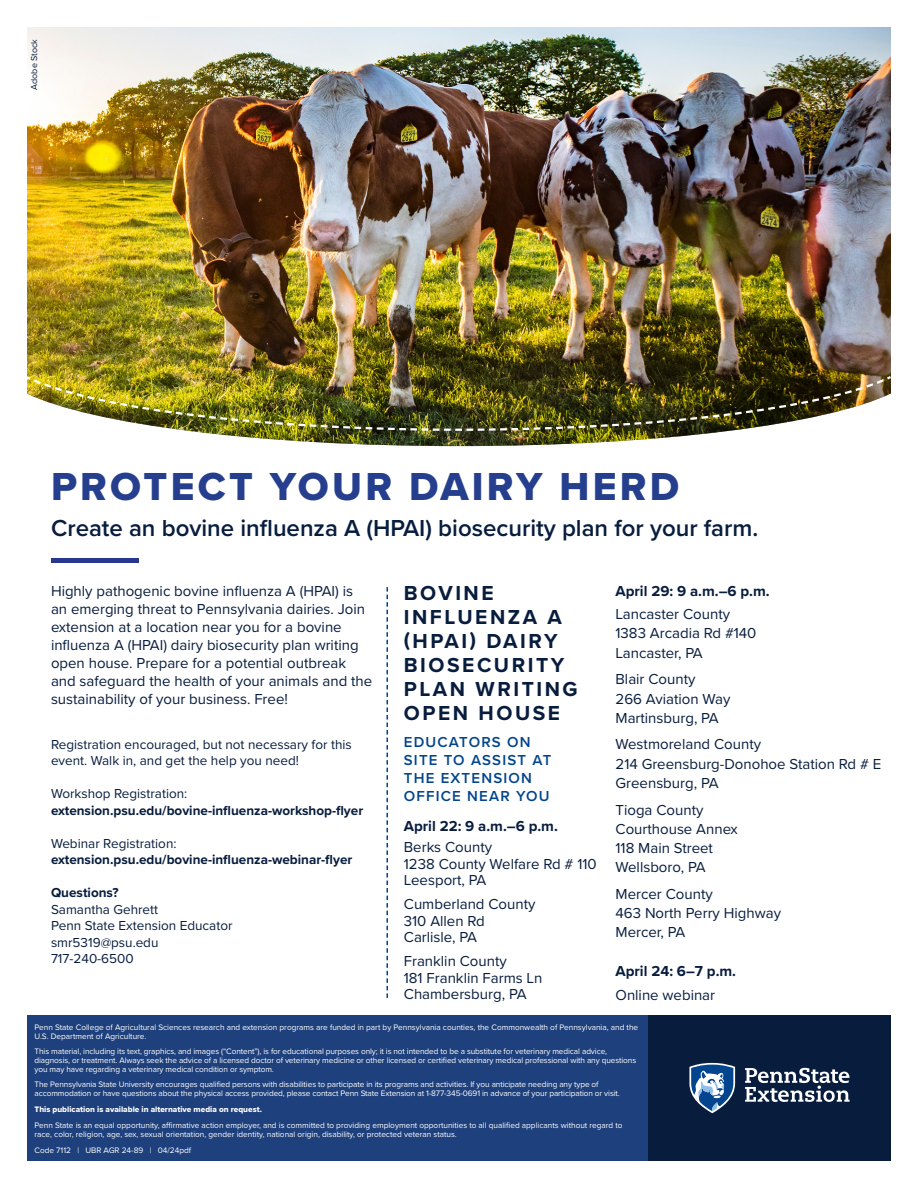
<style>
.page{position:relative;width:918px;height:1188px;background:#fff}
.page>*{position:absolute;margin:0;border:0;box-sizing:border-box;transform-origin:0 0}
.t1{font:40.5px "Proxima Nova Extrabld";letter-spacing:.08em;color:#253f8e}
.t2{font:600 24px "Proxima Nova";color:#081d3e}
.Sub-Headline{font:700 21px/24px "Proxima Nova";letter-spacing:.12em;color:#081d3e}
.Bullets{font:15px/19.2px "Proxima Nova";color:#081d3e}
.Body{font:15px/18px "Proxima Nova";color:#081d3e}
.Bullets-2{font:700 15px "Proxima Nova";color:#081d3e}
.t3{font:600 15px/18px "Proxima Nova";letter-spacing:.08em;color:#02448d}
.Body-2{font:13.5px/16.5px "Proxima Nova";color:#081d3e}
.Body-3{font:700 13.5px "Proxima Nova";color:#081d3e}
.Body-4{font:9px "Proxima Nova";color:#081d3e}
.Statements{font:8.25px/9px "Proxima Nova";letter-spacing:-.01em;color:#fff}
.Statements-2{font:8.25px "Proxima Nova Extrabld";color:#fff}
</style>
<div class="page">
<img style="left:27px;top:27px;width:864px;height:419px">
<img style="left:27px;top:374px;width:864px;height:58px">
<div style="left:51px;top:558px;width:87px;height:5px;background:#283890"></div>
<div style="left:27px;top:1015px;width:621px;height:146px;background:#1e407c"></div>
<div style="left:648px;top:1015px;width:243px;height:146px;background:#081d3e"></div>
<svg style="left:689px;top:1063px;width:46px;height:50px"></svg>
<svg style="left:745px;top:1068px;width:105px;height:34px"></svg>
<svg style="left:386px;top:587px;width:2px;height:411px"></svg>
<p class="Body-4" style="left:27px;top:90px;width:52px;rotate:-90deg">Adobe Stock</p>
<p class="t1" style="left:51px;top:456px;width:630px">PROTECT YOUR DAIRY HERD</p>
<p class="t2" style="left:51px;top:510px;width:709px">Create an bovine influenza A (HPAI) biosecurity plan for your farm.</p>
<p class="Bullets-2" style="left:616px;top:579px;width:156px">April 29: 9 a.m.–6 p.m.</p>
<p class="Bullets" style="left:616px;top:604px;width:116px">Lancaster County</p>
<p class="Bullets" style="left:616px;top:623px;width:142px">1383 Arcadia Rd #140</p>
<p class="Bullets" style="left:616px;top:642px;width:89px">Lancaster, PA</p>
<p class="Bullets" style="left:616px;top:669px;width:81px">Blair County</p>
<p class="Bullets" style="left:616px;top:688px;width:117px">266 Aviation Way</p>
<p class="Bullets" style="left:616px;top:707px;width:105px">Martinsburg, PA</p>
<p class="Bullets" style="left:616px;top:734px;width:147px">Westmoreland County</p>
<p class="Bullets" style="left:616px;top:753px;width:267px">214 Greensburg-Donohoe Station Rd # E<br>Greensburg, PA</p>
<p class="Bullets" style="left:616px;top:799px;width:89px">Tioga County</p>
<p class="Bullets" style="left:616px;top:818px;width:124px">Courthouse Annex<br>118 Main Street</p>
<p class="Bullets" style="left:616px;top:857px;width:92px">Wellsboro, PA</p>
<p class="Bullets" style="left:616px;top:884px;width:99px">Mercer County</p>
<p class="Bullets" style="left:616px;top:903px;width:167px">463 North Perry Highway</p>
<p class="Bullets" style="left:616px;top:922px;width:71px">Mercer, PA</p>
<p class="Bullets-2" style="left:616px;top:960px;width:122px">April 24: 6–7 p.m.</p>
<p class="Bullets" style="left:616px;top:984px;width:101px">Online webinar</p>
<p class="Statements" style="left:34px;top:1022px;width:605px">Penn State College of Agricultural Sciences research and extension programs are funded in part by Pennsylvania counties, the Commonwealth of Pennsylvania, and the<br>U.S. Department of Agriculture.</p>
<p class="Statements" style="left:34px;top:1046px;width:603px">This material, including its text, graphics, and images (“Content”), is for educational purposes only; it is not intended to be a substitute for veterinary medical advice, diagnosis, or treatment. Always seek the advice of a licensed doctor of veterinary medicine or other licensed or certified veterinary medical professional with any questions you may have regarding a veterinary medical condition or symptom.</p>
<p class="Statements" style="left:34px;top:1079px;width:587px">The Pennsylvania State University encourages qualified persons with disabilities to participate in its programs and activities. If you anticipate needing any type of accommodation or have questions about the physical access provided, please contact Penn State Extension at 1-877-345-0691 in advance of your participation or visit.</p>
<p class="Statements-2" style="left:34px;top:1103px;width:229px">This publication is available in alternative media on request.</p>
<p class="Statements" style="left:34px;top:1120px;width:590px;line-height:9.9px">Penn State is an equal opportunity, affirmative action employer, and is committed to providing employment opportunities to all qualified applicants without regard to race, color, religion, age, sex, sexual orientation, gender identity, national origin, disability, or protected veteran status.</p>
<p class="Statements" style="left:34px;top:1146px;width:158px">Code 7112 | UBR AGR 24-89 | 04/24pdf</p>
<p class="Body" style="left:51px;top:581px;width:323px">Highly pathogenic bovine influenza A (HPAI) is an emerging threat to Pennsylvania dairies. Join extension at a location near you for a bovine influenza A (HPAI) dairy biosecurity plan writing open house. Prepare for a potential outbreak and safeguard the health of your animals and the sustainability of your business. Free!</p>
<p class="Body-2" style="left:51px;top:735px;width:302px">Registration encouraged, but not necessary for this event. Walk in, and get the help you need!</p>
<p class="Body-2" style="left:51px;top:785px;width:138px">Workshop Registration:</p>
<p class="Body-3" style="left:51px;top:800px;width:314px">extension.psu.edu/bovine-influenza-workshop-flyer</p>
<p class="Body-2" style="left:51px;top:834px;width:127px">Webinar Registration:</p>
<p class="Body-3" style="left:51px;top:849px;width:303px">extension.psu.edu/bovine-influenza-webinar-flyer</p>
<p class="Body-3" style="left:51px;top:882px;width:69px">Questions?</p>
<p class="Body-2" style="left:51px;top:900px;width:109px">Samantha Gehrett</p>
<p class="Body-2" style="left:51px;top:917px;width:183px">Penn State Extension Educator</p>
<p class="Body-2" style="left:51px;top:933px;width:109px">smr5319@psu.edu</p>
<p class="Body-2" style="left:51px;top:950px;width:84px">717-240-6500</p>
<p class="Sub-Headline" style="left:404px;top:581px;width:175px">BOVINE<br>INFLUENZA A (HPAI) DAIRY<br>BIOSECURITY<br>PLAN WRITING<br>OPEN HOUSE</p>
<p class="t3" style="left:404px;top:733px;width:149px">EDUCATORS ON<br>SITE TO ASSIST AT<br>THE EXTENSION<br>OFFICE NEAR YOU</p>
<p class="Bullets-2" style="left:404px;top:815px;width:156px">April 22: 9 a.m.–6 p.m.</p>
<p class="Bullets" style="left:404px;top:837px;width:90px">Berks County</p>
<p class="Bullets" style="left:404px;top:854px;width:194px">1238 County Welfare Rd # 110</p>
<p class="Bullets" style="left:404px;top:870px;width:84px">Leesport, PA</p>
<p class="Bullets" style="left:404px;top:894px;width:133px">Cumberland County</p>
<p class="Bullets" style="left:404px;top:911px;width:82px">310 Allen Rd</p>
<p class="Bullets" style="left:404px;top:927px;width:75px">Carlisle, PA</p>
<p class="Bullets" style="left:404px;top:951px;width:104px">Franklin County</p>
<p class="Bullets" style="left:404px;top:968px;width:140px">181 Franklin Farms Ln</p>
<p class="Bullets" style="left:404px;top:984px;width:124px">Chambersburg, PA</p>
</div>
